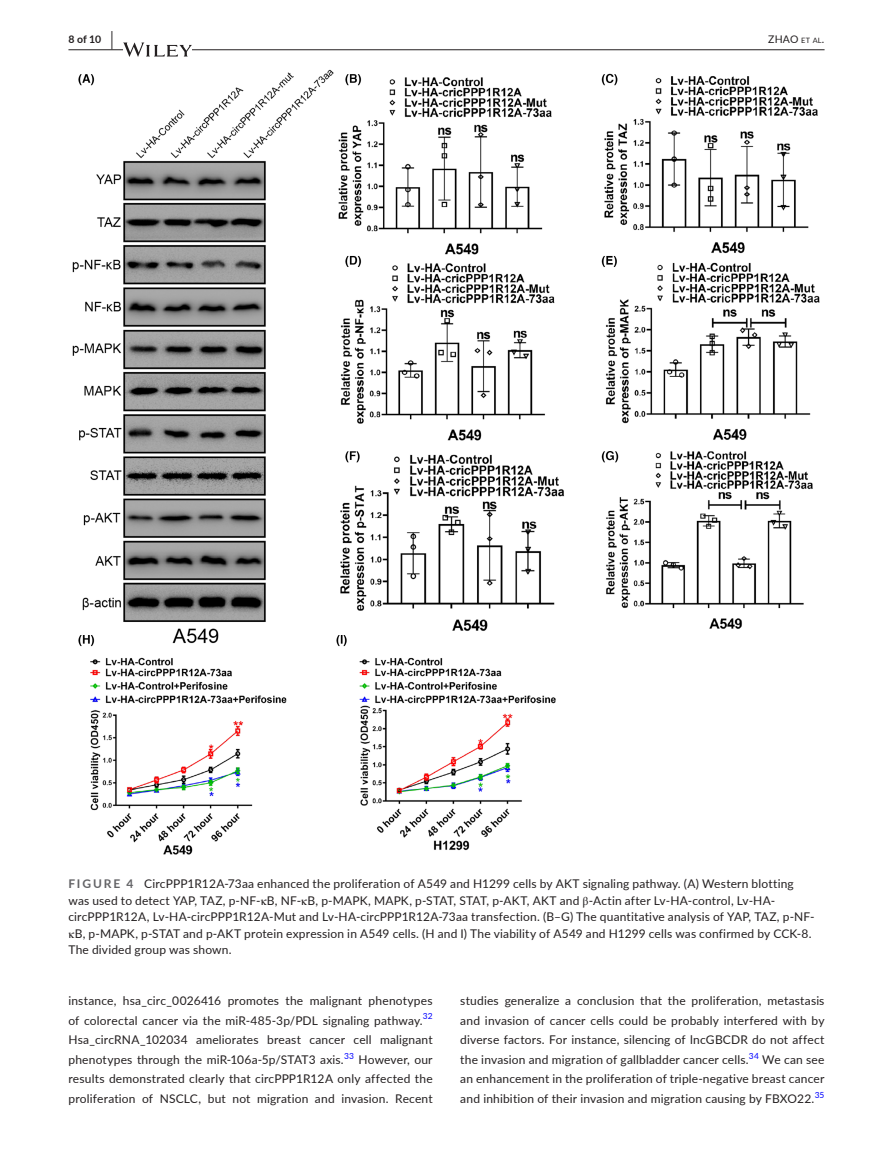
<style>
.page{position:relative;width:893px;height:1174px;background:#fff}
.page>*{position:absolute;margin:0;border:0;box-sizing:border-box;transform-origin:0 0}
.t1{font:12px/19.5px "Lato";letter-spacing:.015em;color:#231f20;text-align:justify}
.t2{font:10.5px "Lato";color:#231f20}
.t3{font:700 10.5px "Lato";color:#231f20}
.s1{font-size:19.5px}
.s2{font-size:7.35px}
.s3{font-weight:700;color:#636366}
.s4{font-family:"STIX"}
</style>
<div class="page">
<hr style="left:68px;top:49px;width:756px;height:1px;background:#231f20">
<svg style="left:123px;top:42px;width:69px;height:15px"></svg>
<img style="left:72px;top:69px;width:748px;height:786px">
<p class="t3" style="left:68px;top:31px;width:46px">8 of 10 <span class="s1">|</span></p>
<p class="t2" style="left:768px;top:31px;width:58px">ZHAO <span class="s2">et al</span>.</p>
<p class="t1" style="left:68px;top:875px;width:748px;line-height:16.5px;text-align:left"><span class="s3">FIGURE 4</span> CircPPP1R12A-73aa enhanced the proliferation of A549 and H1299 cells by AKT signaling pathway. (A) Western blotting was used to detect YAP, TAZ, p-NF-<span class="s4">κ</span>B, NF-<span class="s4">κ</span>B, p-MAPK, MAPK, p-STAT, STAT, p-AKT, AKT and <span class="s4">β</span>-Actin after Lv-HA-control, Lv-HA&shy;circPPP1R12A, Lv-HA-circPPP1R12A-Mut and Lv-HA-circPPP1R12A-73aa transfection. (B–G) The quantitative analysis of YAP, TAZ, p-NF&shy;<span class="s4">κ</span>B, p-MAPK, p-STAT and p-AKT protein expression in A549 cells. (H and I) The viability of A549 and H1299 cells was confirmed by CCK-8.<br>The divided group was shown.</p>
<p class="t1" style="left:68px;top:990px;width:366px">instance, hsa_circ_0026416 promotes the malignant phenotypes of colorectal cancer via the miR-485-3p/PDL signaling pathway.<sup>32<br></sup>Hsa_circRNA_102034 ameliorates breast cancer cell malignant phenotypes through the miR-106a-5p/STAT3 axis.<sup>33</sup> However, our results demonstrated clearly that circPPP1R12A only affected the proliferation of NSCLC, but not migration and invasion. Recent</p>
<p class="t1" style="left:460px;top:990px;width:366px">studies generalize a conclusion that the proliferation, metastasis and invasion of cancer cells could be probably interfered with by diverse factors. For instance, silencing of lncGBCDR do not affect the invasion and migration of gallbladder cancer cells.<sup>34</sup> We can see an enhancement in the proliferation of triple-negative breast cancer and inhibition of their invasion and migration causing by FBXO22.<sup>35</sup></p>
</div>
